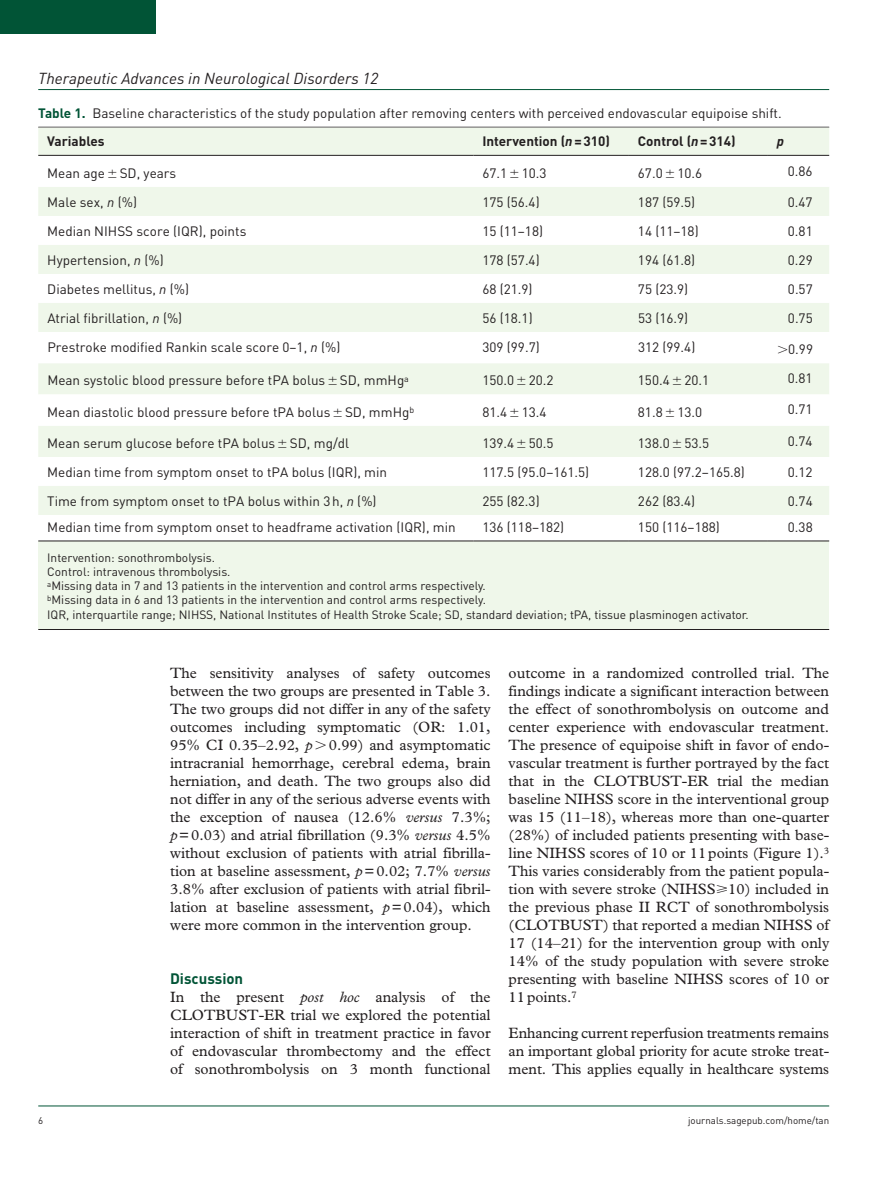
<style>
.page{position:relative;width:893px;height:1191px;background:#fff}
.page>*{position:absolute;margin:0;border:0;box-sizing:border-box;transform-origin:0 0}
.t1{font:italic 15.75px "DIN";color:#231f20}
.t2{font:15px/18px "Plantin Std";color:#231f20;text-align:justify}
.t3{font:700 15px "DIN";color:#015436}
.t4{font:13.5px/28.5px "DIN";color:#231f20}
.t5{font:700 13.5px "DIN";color:#231f20}
.t6{font:italic 700 13.5px "DIN";color:#231f20}
.t7{font:12px/14.2px "DIN";color:#231f20}
.t8{font:9.75px "DIN";color:#231f20}
.s1{font-weight:700;color:#015436}
.s2{font-weight:700}
.s3{font-style:italic}
</style>
<div class="page">
<hr style="left:38px;top:89px;width:791px;height:1px;background:#015436">
<hr style="left:38px;top:1105px;width:791px;height:1px;background:#015436">
<div style="left:0;top:0;width:155px;height:34px;background:#015436"></div>
<div style="left:38px;top:541px;width:791px;height:88px;background:#eff7ea"></div>
<hr style="left:38px;top:127px;width:791px;height:1px;background:#231f20">
<hr style="left:38px;top:629px;width:791px;height:1px;background:#231f20">
<div style="left:38px;top:128px;width:791px;height:27px;background:#eff7ea"></div>
<svg style="left:38px;top:187px;width:791px;height:328px;fill:#eff7ea"></svg>
<hr style="left:38px;top:155px;width:435px;height:1px;background:#231f20">
<hr style="left:473px;top:155px;width:156px;height:1px;background:#231f20">
<hr style="left:629px;top:155px;width:139px;height:1px;background:#231f20">
<hr style="left:768px;top:155px;width:61px;height:1px;background:#231f20">
<hr style="left:38px;top:540px;width:435px;height:1px;background:#231f20">
<hr style="left:473px;top:540px;width:156px;height:1px;background:#231f20">
<hr style="left:629px;top:540px;width:139px;height:1px;background:#231f20">
<hr style="left:768px;top:540px;width:61px;height:1px;background:#231f20">
<svg style="left:778px;top:346px;width:9px;height:8px"></svg>
<svg style="left:329px;top:377px;width:8px;height:8px"></svg>
<svg style="left:517px;top:377px;width:8px;height:8px"></svg>
<svg style="left:673px;top:377px;width:8px;height:8px"></svg>
<svg style="left:334px;top:408px;width:8px;height:8px"></svg>
<svg style="left:510px;top:408px;width:8px;height:8px"></svg>
<svg style="left:666px;top:408px;width:8px;height:8px"></svg>
<svg style="left:279px;top:439px;width:8px;height:8px"></svg>
<svg style="left:517px;top:439px;width:8px;height:8px"></svg>
<svg style="left:673px;top:439px;width:8px;height:8px"></svg>
<p class="t1" style="left:38px;top:68px;width:341px">Therapeutic Advances in Neurological Disorders 12</p>
<p class="t4" style="left:47px;top:98px;width:736px;text-indent:-9px"><span class="s1">Table 1.</span> Baseline characteristics of the study population after removing centers with perceived endovascular equipoise shift.<br><span class="s2">Variables</span></p>
<p class="t5" style="left:482px;top:133px;width:129px">Intervention (<span class="s3">n</span>=310)</p>
<p class="t5" style="left:638px;top:133px;width:99px">Control (<span class="s3">n</span>=314)</p>
<p class="t6" style="left:777px;top:133px;width:9px">p</p>
<p class="t4" style="left:47px;top:159px;width:131px">Mean age SD, years</p>
<p class="t4" style="left:482px;top:159px;width:66px">67.1 10.3</p>
<p class="t4" style="left:638px;top:159px;width:66px">67.0 10.6</p>
<p class="t4" style="left:788px;top:156px;width:26px">0.86</p>
<p class="t4" style="left:47px;top:188px;width:91px">Male sex, <span class="s3">n</span> (%)</p>
<p class="t4" style="left:482px;top:188px;width:59px">175 (56.4)</p>
<p class="t4" style="left:638px;top:188px;width:59px">187 (59.5)</p>
<p class="t4" style="left:788px;top:188px;width:26px">0.47</p>
<p class="t4" style="left:47px;top:216px;width:201px">Median NIHSS score (IQR), points</p>
<p class="t4" style="left:482px;top:216px;width:62px">15 (11–18)</p>
<p class="t4" style="left:638px;top:216px;width:62px">14 (11–18)</p>
<p class="t4" style="left:788px;top:216px;width:26px">0.81</p>
<p class="t4" style="left:47px;top:245px;width:118px">Hypertension, <span class="s3">n</span> (%)</p>
<p class="t4" style="left:482px;top:245px;width:59px">178 (57.4)</p>
<p class="t4" style="left:638px;top:245px;width:59px">194 (61.8)</p>
<p class="t4" style="left:788px;top:245px;width:26px">0.29</p>
<p class="t4" style="left:47px;top:274px;width:143px">Diabetes mellitus, <span class="s3">n</span> (%)</p>
<p class="t4" style="left:482px;top:274px;width:52px">68 (21.9)</p>
<p class="t4" style="left:638px;top:274px;width:52px">75 (23.9)</p>
<p class="t4" style="left:788px;top:274px;width:26px">0.57</p>
<p class="t4" style="left:47px;top:303px;width:136px">Atrial fibrillation, <span class="s3">n</span> (%)</p>
<p class="t4" style="left:482px;top:303px;width:52px">56 (18.1)</p>
<p class="t4" style="left:638px;top:303px;width:52px">53 (16.9)</p>
<p class="t4" style="left:788px;top:303px;width:26px">0.75</p>
<p class="t4" style="left:47px;top:332px;width:295px">Prestroke modified Rankin scale score 0–1, <span class="s3">n</span> (%)</p>
<p class="t4" style="left:482px;top:332px;width:59px">309 (99.7)</p>
<p class="t4" style="left:638px;top:332px;width:59px">312 (99.4)</p>
<p class="t4" style="left:788px;top:335px;width:26px">0.99</p>
<p class="t4" style="left:47px;top:366px;width:363px">Mean systolic blood pressure before tPA bolus SD, mmHg<sup>a</sup></p>
<p class="t4" style="left:482px;top:366px;width:73px">150.0 20.2</p>
<p class="t4" style="left:638px;top:366px;width:73px">150.4 20.1</p>
<p class="t4" style="left:788px;top:364px;width:26px">0.81</p>
<p class="t4" style="left:47px;top:397px;width:368px">Mean diastolic blood pressure before tPA bolus SD, mmHg<sup>b</sup></p>
<p class="t4" style="left:482px;top:397px;width:66px">81.4 13.4</p>
<p class="t4" style="left:638px;top:397px;width:66px">81.8 13.0</p>
<p class="t4" style="left:788px;top:395px;width:26px">0.71</p>
<p class="t4" style="left:47px;top:428px;width:303px">Mean serum glucose before tPA bolus SD, mg/dl</p>
<p class="t4" style="left:482px;top:428px;width:73px">139.4 50.5</p>
<p class="t4" style="left:638px;top:428px;width:73px">138.0 53.5</p>
<p class="t4" style="left:788px;top:426px;width:26px">0.74</p>
<p class="t4" style="left:47px;top:457px;width:341px">Median time from symptom onset to tPA bolus (IQR), min</p>
<p class="t4" style="left:482px;top:457px;width:108px">117.5 (95.0–161.5)</p>
<p class="t4" style="left:638px;top:457px;width:108px">128.0 (97.2–165.8)</p>
<p class="t4" style="left:788px;top:457px;width:26px">0.12</p>
<p class="t4" style="left:47px;top:486px;width:331px">Time from symptom onset to tPA bolus within 3h, <span class="s3">n</span> (%)</p>
<p class="t4" style="left:482px;top:486px;width:59px">255 (82.3)</p>
<p class="t4" style="left:638px;top:486px;width:59px">262 (83.4)</p>
<p class="t4" style="left:788px;top:486px;width:26px">0.74</p>
<p class="t4" style="left:47px;top:512px;width:410px">Median time from symptom onset to headframe activation (IQR), min</p>
<p class="t4" style="left:482px;top:512px;width:83px">136 (118–182)</p>
<p class="t4" style="left:638px;top:512px;width:83px">150 (116–188)</p>
<p class="t4" style="left:788px;top:512px;width:26px">0.38</p>
<p class="t7" style="left:47px;top:550px;width:703px">Intervention: sonothrombolysis.<br>Control: intravenous thrombolysis.<br><sup>a</sup>Missing data in 7 and 13 patients in the intervention and control arms respectively.<br><sup>b</sup>Missing data in 6 and 13 patients in the intervention and control arms respectively.<br>IQR, interquartile range; NIHSS, National Institutes of Health Stroke Scale; SD, standard deviation; tPA, tissue plasminogen activator.</p>
<p class="t2" style="left:170px;top:664px;width:322px">The sensitivity analyses of safety outcomes between the two groups are presented in Table 3.<br>The two groups did not differ in any of the safety outcomes including symptomatic (OR: 1.01, 95% CI 0.35–2.92, <span class="s3">p</span> 0.99) and asymptomatic intracranial hemorrhage, cerebral edema, brain herniation, and death. The two groups also did not differ in any of the serious adverse events with the exception of nausea (12.6% <span class="s3">versus</span> 7.3%; <span class="s3">p</span>=0.03) and atrial fibrillation (9.3% <span class="s3">versus</span> 4.5% without exclusion of patients with atrial fibrilla&shy;tion at baseline assessment, <span class="s3">p</span>=0.02; 7.7% <span class="s3">versus </span>3.8% after exclusion of patients with atrial fibril&shy;lation at baseline assessment, <span class="s3">p</span>=0.04), which were more common in the intervention group.</p>
<p class="t3" style="left:170px;top:969px;width:75px">Discussion</p>
<p class="t2" style="left:170px;top:988px;width:322px">In the present <span class="s3">post hoc</span> analysis of the CLOTBUST-ER trial we explored the potential interaction of shift in treatment practice in favor of endovascular thrombectomy and the effect of sonothrombolysis on 3 month functional</p>
<p class="t2" style="left:509px;top:664px;width:322px">outcome in a randomized controlled trial. The findings indicate a significant interaction between the effect of sonothrombolysis on outcome and center experience with endovascular treatment.<br>The presence of equipoise shift in favor of endo&shy;vascular treatment is further portrayed by the fact that in the CLOTBUST-ER trial the median baseline NIHSS score in the interventional group was 15 (11–18), whereas more than one-quarter (28%) of included patients presenting with base&shy;line NIHSS scores of 10 or 11points (Figure 1).<sup>3<br></sup>This varies considerably from the patient popula&shy;tion with severe stroke (NIHSS⩾10) included in the previous phase II RCT of sonothrombolysis (CLOTBUST) that reported a median NIHSS of 17 (14–21) for the intervention group with only 14% of the study population with severe stroke presenting with baseline NIHSS scores of 10 or 11points.<sup>7</sup></p>
<p class="t2" style="left:509px;top:1024px;width:322px">Enhancing current reperfusion treatments remains an important global priority for acute stroke treat&shy;ment. This applies equally in healthcare systems</p>
<p class="t8" style="left:38px;top:1114px;width:7px">6</p>
<p class="t8" style="left:688px;top:1114px;width:143px">journals.sagepub.com/home/tan</p>
</div>
